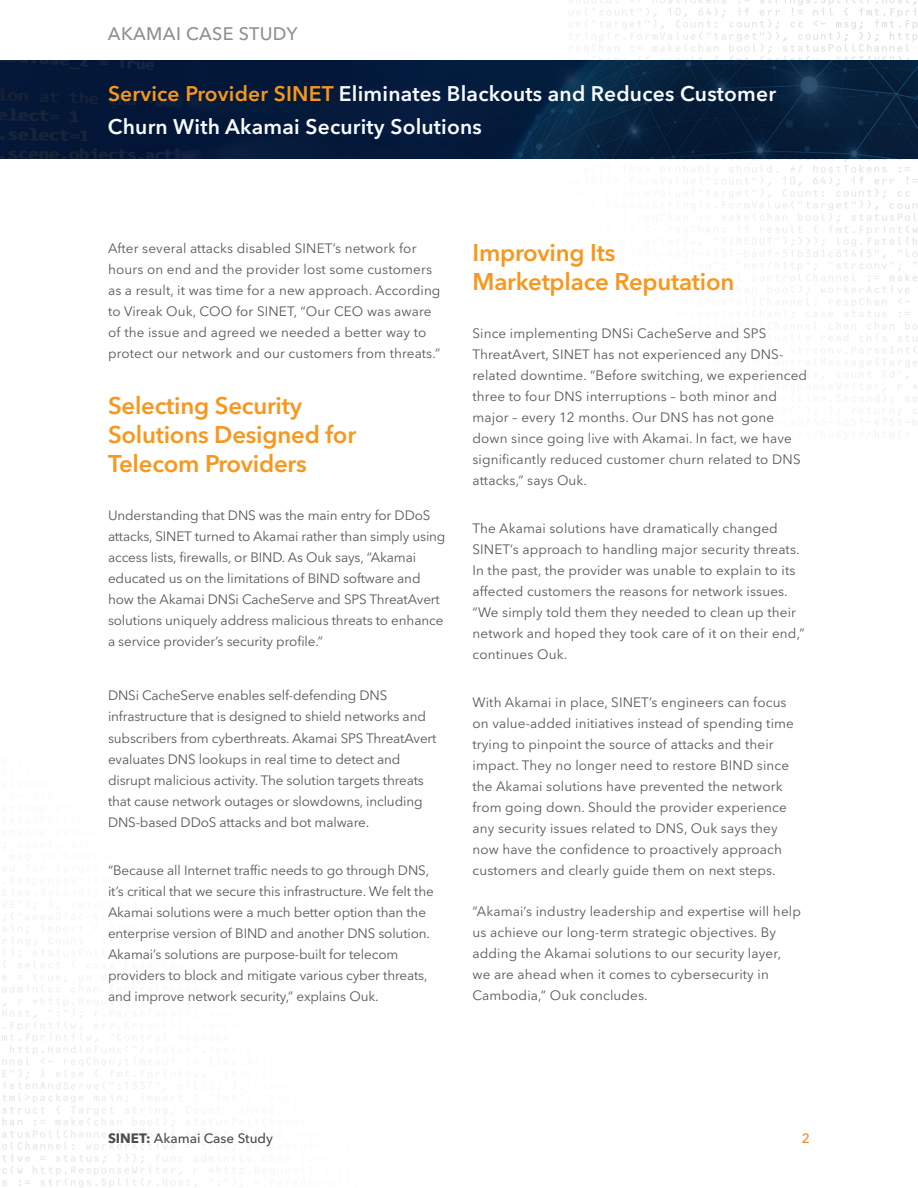
<style>
.page{position:relative;width:918px;height:1188px;background:#fff}
.page>*{position:absolute;margin:0;border:0;box-sizing:border-box;transform-origin:0 0}
.Headline{font:600 24px/28.8px "Avenir Next LT Pro";letter-spacing:-.01em;color:#f7971d}
.Body_Copy{font:600 24px/28.8px "Avenir Next LT Pro";letter-spacing:-.01em;color:#f7971d}
.t1{font:600 21px/33px "Avenir Next LT Pro";letter-spacing:.01em;color:#f9fcfe}
.Headline-2{font:500 18px "Avenir Next LT Pro";letter-spacing:.02em;color:#8e9091}
.Body_Copy-2{font:13.5px/21px "Avenir Next LT Pro";letter-spacing:.01em;color:#57585a}
.Body_Copy-3{font:13.5px/21px "Avenir Next LT Pro";letter-spacing:-.01em;color:#57585a}
.t2{font:500 13.5px "Avenir Next LT Pro";color:#4b4c4d}
.t3{font:500 13.5px "Avenir Next LT Pro";color:#ee882f}
.s1{color:#f7971d}
.s2{font-weight:700}
</style>
<div class="page">
<img style="left:2px;top:0;width:916px;height:1188px">
<img style="left:0;top:60px;width:918px;height:99px">
<p class="Headline-2" style="left:108px;top:22px;width:191px">AKAMAI CASE STUDY</p>
<p class="t1" style="left:108px;top:77px;width:670px"><span class="s1">Service Provider SINET</span> Eliminates Blackouts and Reduces Customer<br>Churn With Akamai Security Solutions</p>
<p class="Body_Copy-2" style="left:108px;top:238px;width:334px">After several attacks disabled SINET’s network for hours on end and the provider lost some customers as a result, it was time for a new approach. According to Vireak Ouk, COO for SINET, “Our CEO was aware of the issue and agreed we needed a better way to protect our network and our customers from threats.”</p>
<p class="Headline" style="left:108px;top:391px;width:250px">Selecting Security<br>Solutions Designed for<br>Telecom Providers</p>
<p class="Body_Copy-3" style="left:108px;top:505px;width:339px">Understanding that DNS was the main entry for DDoS attacks, SINET turned to Akamai rather than simply using access lists, firewalls, or BIND. As Ouk says, “Akamai educated us on the limitations of BIND software and how the Akamai DNSi CacheServe and SPS ThreatAvert solutions uniquely address malicious threats to enhance a service provider’s security profile.”</p>
<p class="Body_Copy-3" style="left:108px;top:685px;width:330px">DNSi CacheServe enables self-defending DNS infrastructure that is designed to shield networks and subscribers from cyberthreats. Akamai SPS ThreatAvert evaluates DNS lookups in real time to detect and disrupt malicious activity. The solution targets threats that cause network outages or slowdowns, including DNS-based DDoS attacks and bot malware.</p>
<p class="Body_Copy-3" style="left:108px;top:859px;width:327px">“Because all Internet traffic needs to go through DNS, it’s critical that we secure this infrastructure. We felt the Akamai solutions were a much better option than the enterprise version of BIND and another DNS solution.<br>Akamai’s solutions are purpose-built for telecom providers to block and mitigate various cyber threats, and improve network security,” explains Ouk.</p>
<p class="Body_Copy" style="left:472px;top:238px;width:263px">Improving Its<br>Marketplace Reputation</p>
<p class="Body_Copy-2" style="left:472px;top:323px;width:336px">Since implementing DNSi CacheServe and SPS ThreatAvert, SINET has not experienced any DNS&shy;related downtime. “Before switching, we experienced three to four DNS interruptions – both minor and major – every 12 months. Our DNS has not gone down since going live with Akamai. In fact, we have significantly reduced customer churn related to DNS attacks,” says Ouk.</p>
<p class="Body_Copy-2" style="left:472px;top:518px;width:334px">The Akamai solutions have dramatically changed SINET’s approach to handling major security threats.<br>In the past, the provider was unable to explain to its affected customers the reasons for network issues. “We simply told them they needed to clean up their network and hoped they took care of it on their end,” continues Ouk.</p>
<p class="Body_Copy-2" style="left:472px;top:692px;width:323px">With Akamai in place, SINET’s engineers can focus on value-added initiatives instead of spending time trying to pinpoint the source of attacks and their impact. They no longer need to restore BIND since the Akamai solutions have prevented the network from going down. Should the provider experience any security issues related to DNS, Ouk says they now have the confidence to proactively approach customers and clearly guide them on next steps.</p>
<p class="Body_Copy-2" style="left:472px;top:901px;width:330px">“Akamai’s industry leadership and expertise will help us achieve our long-term strategic objectives. By adding the Akamai solutions to our security layer, we are ahead when it comes to cybersecurity in Cambodia,” Ouk concludes.</p>
<p class="t2" style="left:108px;top:1131px;width:166px"><span class="s2">SINET:</span> Akamai Case Study</p>
<p class="t3" style="left:802px;top:1131px;width:10px">2</p>
</div>
